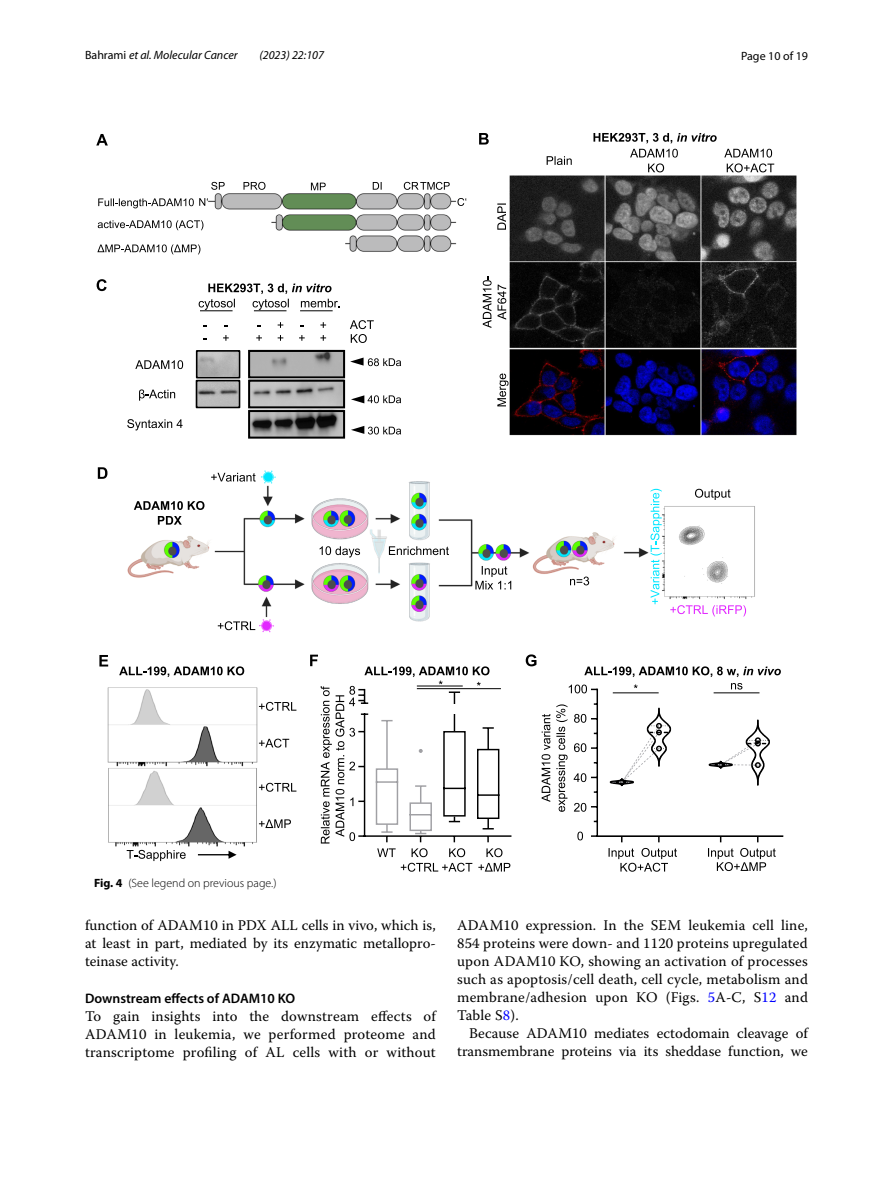
<style>
.page{position:relative;width:893px;height:1187px;background:#fff}
.page>*{position:absolute;margin:0;border:0;box-sizing:border-box;transform-origin:0 0}
.t1{font:14.7px/18px "Warnock Pro";letter-spacing:.005em;color:#000;text-align:justify}
.t2{font:600 13.8px "Myriad Pro";color:#000}
.t3{font:italic 12px "Myriad Pro";color:#000}
.t4{font:300 12px "Myriad Pro";color:#000}
.t5{font:12px "Myriad Pro";color:#000}
.s1{font-style:normal}
.s2{font-weight:700}
.s3{color:#00f}
</style>
<div class="page">
<img style="left:107px;top:176px;width:690px;height:670px">
<svg style="left:479px;top:133px;width:10px;height:11px"></svg>
<svg style="left:547px;top:156px;width:25px;height:9px"></svg>
<svg style="left:630px;top:149px;width:48px;height:8px"></svg>
<svg style="left:648px;top:163px;width:16px;height:9px"></svg>
<svg style="left:724px;top:149px;width:48px;height:8px"></svg>
<svg style="left:727px;top:163px;width:47px;height:9px"></svg>
<svg style="left:497px;top:203px;width:9px;height:27px"></svg>
<svg style="left:483px;top:276px;width:23px;height:52px"></svg>
<svg style="left:497px;top:373px;width:11px;height:33px"></svg>
<svg style="left:593px;top:133px;width:124px;height:10px"></svg>
<hr style="left:596px;top:688px;width:2px;height:148px;background:#000">
<hr style="left:597px;top:835px;width:186px;height:1px;background:#000">
<svg style="left:610px;top:707px;width:61px;height:79px"></svg>
<svg style="left:709px;top:719px;width:61px;height:66px"></svg>
<svg style="left:542px;top:714px;width:8px;height:87px"></svg>
<svg style="left:556px;top:704px;width:12px;height:107px"></svg>
<svg style="left:526px;top:654px;width:10px;height:12px"></svg>
<svg style="left:574px;top:802px;width:23px;height:9px"></svg>
<svg style="left:574px;top:743px;width:23px;height:9px"></svg>
<svg style="left:569px;top:684px;width:28px;height:9px"></svg>
<svg style="left:574px;top:773px;width:23px;height:9px"></svg>
<svg style="left:574px;top:714px;width:23px;height:8px"></svg>
<svg style="left:608px;top:836px;width:69px;height:35px"></svg>
<svg style="left:584px;top:666px;width:197px;height:11px"></svg>
<svg style="left:708px;top:836px;width:68px;height:35px"></svg>
<svg style="left:634px;top:684px;width:4px;height:4px"></svg>
<hr style="left:613px;top:692px;width:46px;height:1px;background:#000">
<svg style="left:731px;top:683px;width:11px;height:6px"></svg>
<hr style="left:714px;top:692px;width:45px;height:1px;background:#000">
<svg style="left:577px;top:831px;width:6px;height:9px"></svg>
<svg style="left:127px;top:849px;width:59px;height:12px"></svg>
<svg style="left:198px;top:850px;width:39px;height:8px"></svg>
<svg style="left:259px;top:701px;width:37px;height:9px"></svg>
<svg style="left:259px;top:819px;width:32px;height:9px"></svg>
<svg style="left:259px;top:738px;width:30px;height:9px"></svg>
<svg style="left:99px;top:655px;width:9px;height:11px"></svg>
<svg style="left:119px;top:666px;width:125px;height:11px"></svg>
<svg style="left:98px;top:467px;width:9px;height:12px"></svg>
<svg style="left:670px;top:605px;width:76px;height:11px"></svg>
<svg style="left:650px;top:489px;width:12px;height:115px"></svg>
<svg style="left:211px;top:473px;width:45px;height:8px"></svg>
<svg style="left:218px;top:621px;width:37px;height:9px"></svg>
<svg style="left:320px;top:546px;width:40px;height:11px"></svg>
<svg style="left:389px;top:546px;width:60px;height:9px"></svg>
<svg style="left:570px;top:576px;width:19px;height:9px"></svg>
<svg style="left:475px;top:566px;width:36px;height:23px"></svg>
<svg style="left:695px;top:488px;width:35px;height:12px"></svg>
<hr style="left:364px;top:835px;width:147px;height:1px;background:#000">
<svg style="left:310px;top:654px;width:200px;height:217px"></svg>
<svg style="left:96px;top:134px;width:12px;height:11px"></svg>
<svg style="left:211px;top:182px;width:14px;height:8px"></svg>
<svg style="left:243px;top:182px;width:22px;height:8px"></svg>
<svg style="left:373px;top:182px;width:9px;height:8px"></svg>
<svg style="left:404px;top:182px;width:46px;height:8px"></svg>
<svg style="left:98px;top:198px;width:110px;height:10px"></svg>
<svg style="left:457px;top:198px;width:9px;height:8px"></svg>
<svg style="left:97px;top:244px;width:103px;height:10px"></svg>
<svg style="left:311px;top:183px;width:15px;height:7px"></svg>
<svg style="left:98px;top:220px;width:105px;height:10px"></svg>
<svg style="left:259px;top:782px;width:37px;height:9px"></svg>
<svg style="left:134px;top:501px;width:70px;height:9px"></svg>
<svg style="left:158px;top:516px;width:24px;height:8px"></svg>
<svg style="left:97px;top:279px;width:10px;height:12px"></svg>
<div style="left:248px;top:350px;width:97px;height:28px;border:2px solid #000"></div>
<svg style="left:135px;top:360px;width:48px;height:9px"></svg>
<div style="left:248px;top:410px;width:97px;height:28px;border:2px solid #000"></div>
<svg style="left:127px;top:419px;width:56px;height:11px"></svg>
<div style="left:248px;top:379px;width:97px;height:29px;border:2px solid #000"></div>
<svg style="left:139px;top:389px;width:36px;height:11px"></svg>
<hr style="left:300px;top:310px;width:33px;height:1px;background:#000">
<hr style="left:254px;top:310px;width:32px;height:1px;background:#000">
<svg style="left:351px;top:395px;width:50px;height:8px"></svg>
<svg style="left:351px;top:426px;width:50px;height:8px"></svg>
<svg style="left:350px;top:357px;width:51px;height:9px"></svg>
<svg style="left:195px;top:349px;width:46px;height:60px;background:#9a9a9a"></svg>
<svg style="left:350px;top:320px;width:24px;height:23px"></svg>
<svg style="left:199px;top:283px;width:141px;height:27px"></svg>
<hr style="left:200px;top:310px;width:33px;height:1px;background:#000">
<svg style="left:320px;top:335px;width:6px;height:6px"></svg>
<svg style="left:223px;top:335px;width:6px;height:6px"></svg>
<svg style="left:256px;top:335px;width:6px;height:6px"></svg>
<svg style="left:278px;top:335px;width:5px;height:6px"></svg>
<svg style="left:299px;top:335px;width:6px;height:6px"></svg>
<svg style="left:278px;top:322px;width:5px;height:6px"></svg>
<svg style="left:320px;top:322px;width:6px;height:6px"></svg>
<p class="t3" style="left:85px;top:48px;width:154px"><span class="s1">Bahrami</span> et al. Molecular Cancer</p>
<p class="t3" style="left:259px;top:48px;width:66px">(2023) 22:107</p>
<p class="t5" style="left:741px;top:48px;width:68px">Page 10 of 19</p>
<p class="t4" style="left:94px;top:876px;width:184px"><span class="s2">Fig. 4</span> (See legend on previous page.)</p>
<p class="t1" style="left:85px;top:916px;width:352px">function of ADAM10 in PDX ALL cells in vivo, which is, at least in part, mediated by its enzymatic metallopro&shy;teinase activity.</p>
<p class="t2" style="left:85px;top:989px;width:212px">Downstream effects of ADAM10 KO</p>
<p class="t1" style="left:85px;top:1006px;width:352px">To gain insights into the downstream effects of ADAM10 in leukemia, we performed proteome and transcriptome profiling of AL cells with or without</p>
<p class="t1" style="left:457px;top:916px;width:352px">ADAM10 expression. In the SEM leukemia cell line, 854 proteins were down- and 1120 proteins upregulated upon ADAM10 KO, showing an activation of processes such as apoptosis/cell death, cell cycle, metabolism and membrane/adhesion upon KO (Figs. <span class="s3">5</span>A-C, S<span class="s3">12</span> and Table S<span class="s3">8</span>).</p>
<p class="t1" style="left:457px;top:1024px;width:352px;text-align:right">Because ADAM10 mediates ectodomain cleavage of transmembrane proteins via its sheddase function, we</p>
</div>
